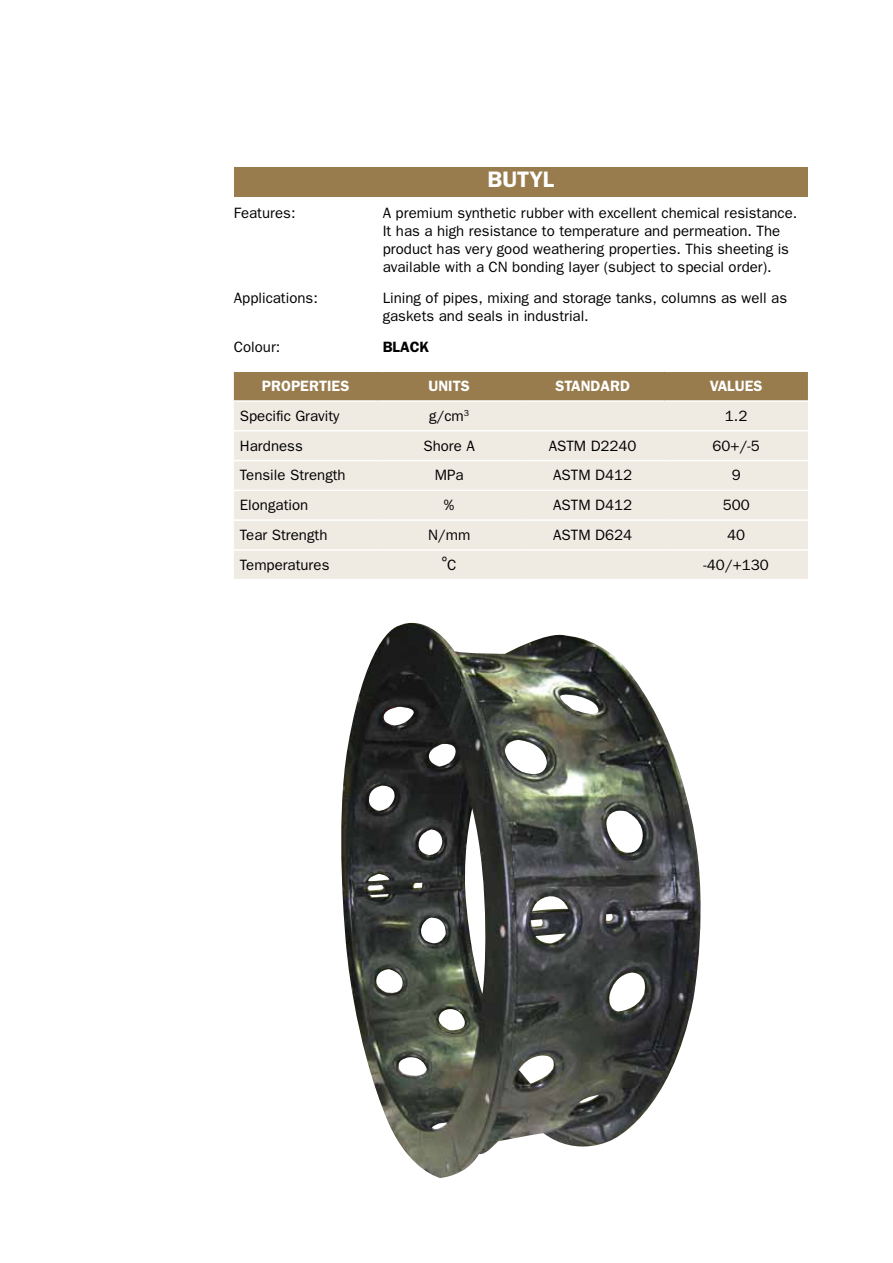
<style>
.page{position:relative;width:893px;height:1263px;background:#fff}
.page>*{position:absolute;margin:0;border:0;box-sizing:border-box;transform-origin:0 0}
.t1{font:600 22.5px "Franklin Gothic";color:#fff}
.t2{font:15px/18px "Franklin Gothic";color:#000}
.t3{font:600 15px "Franklin Gothic";color:#fff}
.t4{font:600 15px "Franklin Gothic";color:#000}
</style>
<div class="page">
<div style="left:235px;top:167px;width:573px;height:30px;background:#987c4d"></div>
<div style="left:234px;top:372px;width:574px;height:28px;background:#987c4d"></div>
<div style="left:234px;top:402px;width:574px;height:177px;background:#efeae2"></div>
<hr style="left:234px;top:430px;width:143px;height:1px;background:#fff">
<hr style="left:377px;top:430px;width:144px;height:1px;background:#fff">
<hr style="left:521px;top:430px;width:143px;height:1px;background:#fff">
<hr style="left:664px;top:430px;width:144px;height:1px;background:#fff">
<hr style="left:234px;top:460px;width:143px;height:1px;background:#fff">
<hr style="left:377px;top:460px;width:144px;height:1px;background:#fff">
<hr style="left:521px;top:460px;width:143px;height:1px;background:#fff">
<hr style="left:664px;top:460px;width:144px;height:1px;background:#fff">
<hr style="left:234px;top:490px;width:143px;height:1px;background:#fff">
<hr style="left:377px;top:490px;width:144px;height:1px;background:#fff">
<hr style="left:521px;top:490px;width:143px;height:1px;background:#fff">
<hr style="left:664px;top:490px;width:144px;height:1px;background:#fff">
<hr style="left:234px;top:519px;width:143px;height:2px;background:#fff">
<hr style="left:377px;top:519px;width:144px;height:2px;background:#fff">
<hr style="left:521px;top:519px;width:143px;height:2px;background:#fff">
<hr style="left:664px;top:519px;width:144px;height:2px;background:#fff">
<hr style="left:234px;top:549px;width:143px;height:2px;background:#fff">
<hr style="left:377px;top:549px;width:144px;height:2px;background:#fff">
<hr style="left:521px;top:549px;width:143px;height:2px;background:#fff">
<hr style="left:664px;top:549px;width:144px;height:2px;background:#fff">
<img style="left:341px;top:623px;width:360px;height:555px">
<h1 class="t1" style="left:488px;top:166px;width:68px">BUTYL</h1>
<p class="t2" style="left:234px;top:204px;width:63px">Features:</p>
<p class="t2" style="left:383px;top:204px;width:416px">A premium synthetic rubber with excellent chemical resistance.<br>It has a high resistance to temperature and permeation. The product has very good weathering properties. This sheeting is available with a CN bonding layer (subject to special order).</p>
<p class="t2" style="left:234px;top:289px;width:85px">Applications:</p>
<p class="t2" style="left:383px;top:289px;width:406px">Lining of pipes, mixing and storage tanks, columns as well as gaskets and seals in industrial.</p>
<p class="t2" style="left:234px;top:338px;width:48px">Colour:</p>
<p class="t4" style="left:383px;top:338px;width:48px">BLACK</p>
<p class="t3" style="left:262px;top:377px;width:89px">PROPERTIES</p>
<p class="t3" style="left:428px;top:377px;width:43px">UNITS</p>
<p class="t3" style="left:555px;top:377px;width:76px">STANDARD</p>
<p class="t3" style="left:710px;top:377px;width:54px">VALUES</p>
<p class="t2" style="left:240px;top:407px;width:101px">Specific Gravity</p>
<p class="t2" style="left:429px;top:407px;width:42px">g/cm<sup>3</sup></p>
<p class="t2" style="left:725px;top:407px;width:24px">1.2</p>
<p class="t2" style="left:240px;top:437px;width:64px">Hardness</p>
<p class="t2" style="left:423px;top:437px;width:53px">Shore A</p>
<p class="t2" style="left:549px;top:437px;width:89px">ASTM D2240</p>
<p class="t2" style="left:713px;top:437px;width:49px">60+/-5</p>
<p class="t2" style="left:240px;top:466px;width:107px">Tensile Strength</p>
<p class="t2" style="left:435px;top:466px;width:30px">MPa</p>
<p class="t2" style="left:553px;top:466px;width:80px">ASTM D412</p>
<p class="t2" style="left:732px;top:466px;width:10px">9</p>
<p class="t2" style="left:240px;top:496px;width:70px">Elongation</p>
<p class="t2" style="left:444px;top:496px;width:12px">%</p>
<p class="t2" style="left:553px;top:496px;width:80px">ASTM D412</p>
<p class="t2" style="left:723px;top:496px;width:28px">500</p>
<p class="t2" style="left:240px;top:526px;width:89px">Tear Strength</p>
<p class="t2" style="left:428px;top:526px;width:44px">N/mm</p>
<p class="t2" style="left:553px;top:526px;width:80px">ASTM D624</p>
<p class="t2" style="left:727px;top:526px;width:19px">40</p>
<p class="t2" style="left:240px;top:556px;width:91px">Temperatures</p>
<p class="t2" style="left:442px;top:554px;width:16px">ºC</p>
<p class="t2" style="left:704px;top:556px;width:67px">-40/+130</p>
</div>
